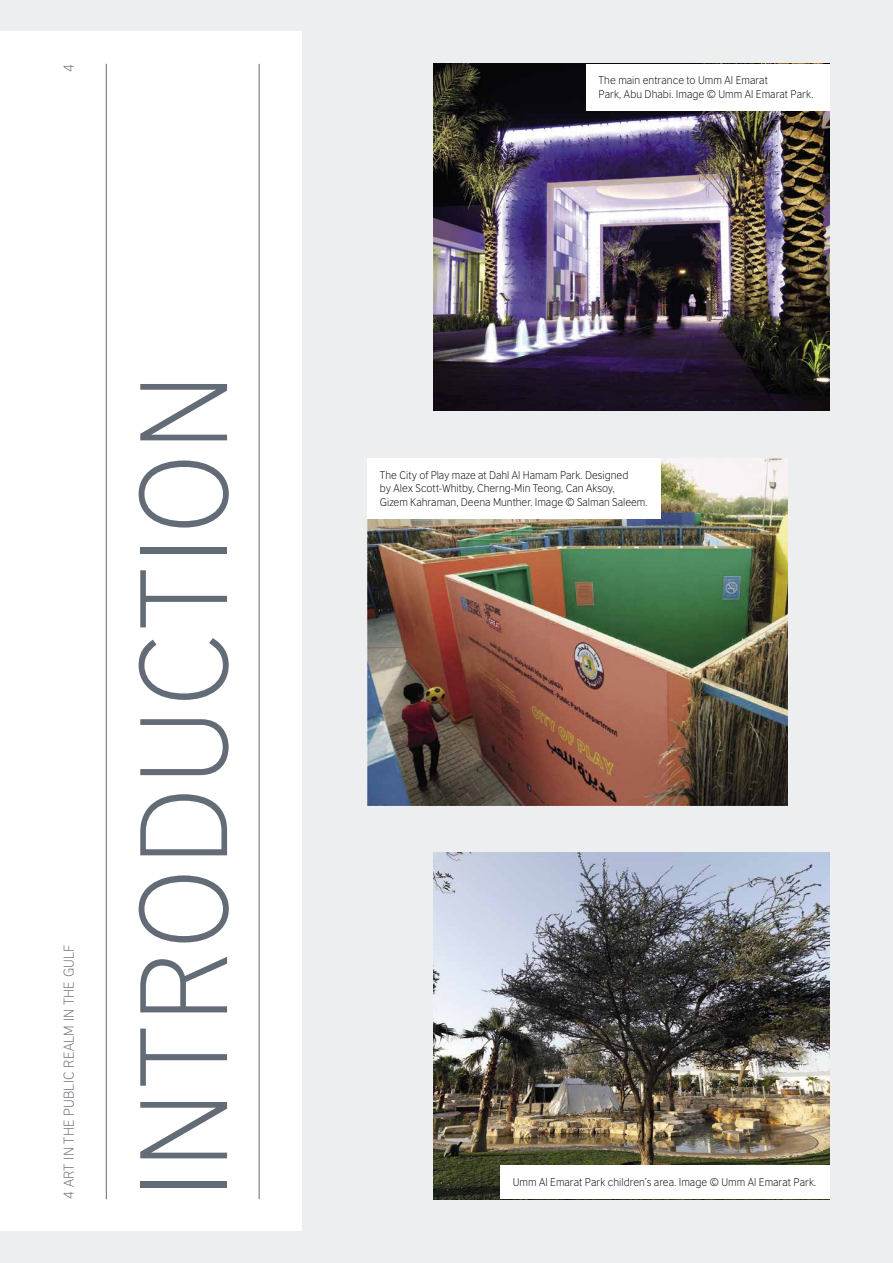
<style>
.page{position:relative;width:893px;height:1263px;background:#eceeef}
.page>*{position:absolute;margin:0;border:0;box-sizing:border-box;transform-origin:0 0}
.t1{font:300 117px "British Council Sans";letter-spacing:.02em;color:#636c76}
.t2{font:300 13.5px "British Council Sans";letter-spacing:.01em;color:#636c76}
.t3{font:300 10.5px/13.5px "British Council Sans";color:#000}
</style>
<div class="page">
<div style="left:0;top:32px;width:302px;height:1199px;background:#fff"></div>
<hr style="left:259px;top:64px;width:1px;height:1135px;background:#636c76">
<hr style="left:106px;top:64px;width:1px;height:1135px;background:#626c76">
<img style="left:434px;top:852px;width:395px;height:347px">
<img style="left:434px;top:64px;width:395px;height:347px">
<img style="left:367px;top:458px;width:420px;height:347px">
<div style="left:586px;top:64px;width:243px;height:47px;background:#fff"></div>
<div style="left:367px;top:458px;width:293px;height:60px;background:#fff"></div>
<div style="left:500px;top:1166px;width:329px;height:33px;background:#fff"></div>
<p class="t2" style="left:58px;top:72px;width:10px;rotate:-90deg">4</p>
<p class="t2" style="left:58px;top:1199px;width:256px;rotate:-90deg">4 ART IN THE PUBLIC REALM IN THE GULF</p>
<h1 class="t1" style="left:90px;top:1199px;width:827px;rotate:-90deg">INTRODUCTION</h1>
<p class="t3" style="left:599px;top:73px;width:216px">The main entrance to Umm Al Emarat<br>Park, Abu Dhabi. Image © Umm Al Emarat Park.</p>
<p class="t3" style="left:380px;top:467px;width:269px">The City of Play maze at Dahl Al Hamam Park. Designed<br>by Alex Scott-Whitby, Cherng-Min Teong, Can Aksoy,<br>Gizem Kahraman, Deena Munther. Image © Salman Saleem.</p>
<p class="t3" style="left:513px;top:1175px;width:305px">Umm Al Emarat Park children’s area. Image © Umm Al Emarat Park.</p>
</div>
